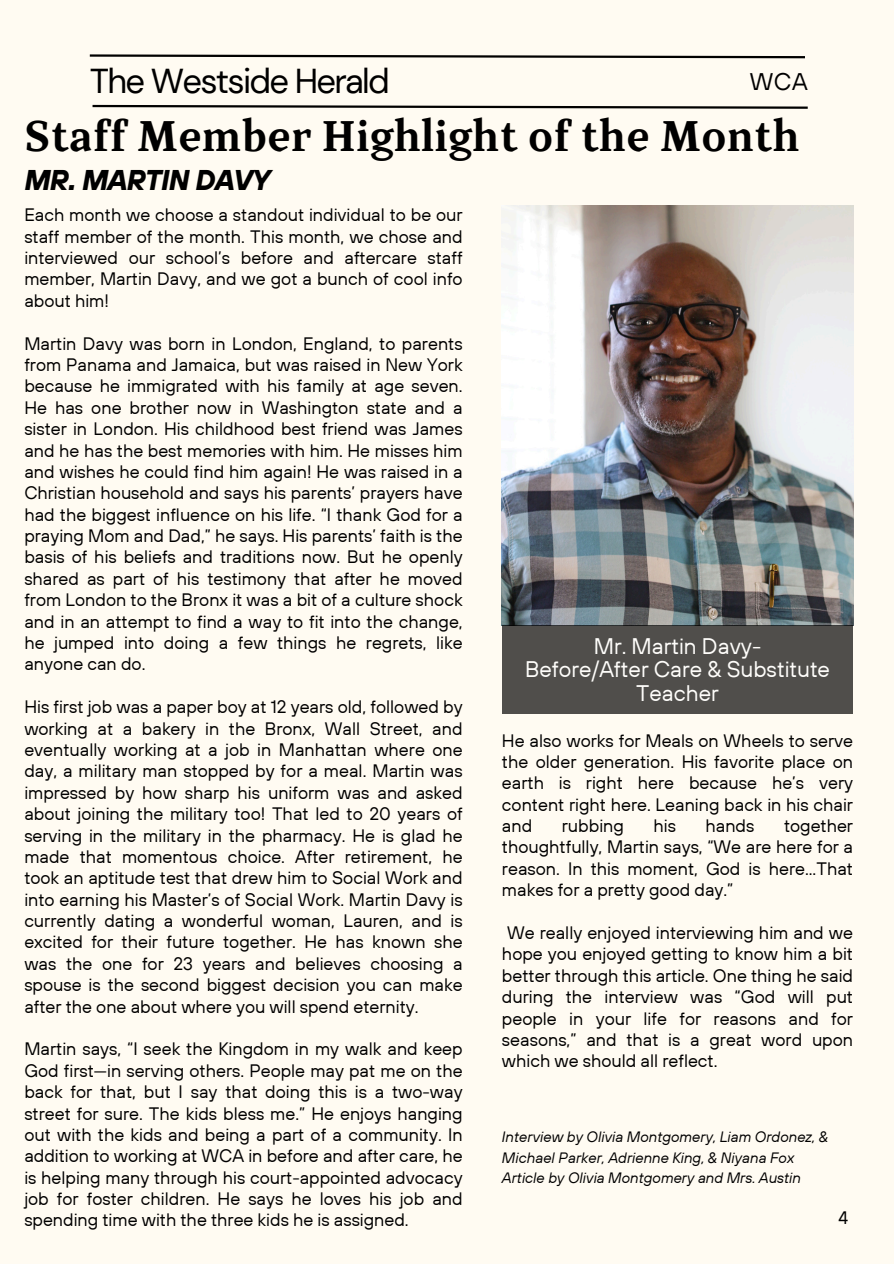
<style>
.page{position:relative;width:894px;height:1264px;background:#fff}
.page>*{position:absolute;margin:0;border:0;box-sizing:border-box;transform-origin:0 0}
.t1{font:700 42.45px "TT Bells";letter-spacing:.01em;color:#000}
.t2{font:34.5px "DM Sans";letter-spacing:-.05em;color:#000}
.t3{font:italic 700 28.5px "TT Hoves";letter-spacing:-.035em;color:#000}
.t4{font:24px "TT Hoves";color:#000}
.t5{font:22.5px/23.7px "TT Hoves";color:#fff;text-align:center}
.t6{font:18px/21.3px "TT Hoves";color:#000;text-align:justify}
.t7{font:italic 15px/20.2px "TT Hoves";color:#000}
</style>
<div class="page">
<div style="left:0;top:0;width:893px;height:1263px;background:#fffbf2"></div>
<img style="left:502px;top:206px;width:351px;height:419px">
<svg style="left:89px;top:54px;width:716px;height:5px"></svg>
<svg style="left:92px;top:104px;width:716px;height:5px"></svg>
<div style="left:502px;top:625px;width:350px;height:89px;background:#504e4b"></div>
<p class="t2" style="left:90px;top:59px;width:301px">The Westside Herald</p>
<h2 class="t4" style="left:749px;top:66px;width:59px">WCA</h2>
<h4 class="t1" style="left:24px;top:110px;width:776px">Staff Member Highlight of the Month</h4>
<p class="t3" style="left:24px;top:161px;width:248px">MR. MARTIN DAVY</p>
<h1 class="t6" style="left:24px;top:204px;width:439px">Each month we choose a standout individual to be our staff member of the month. This month, we chose and interviewed our school’s before and aftercare staff member, Martin Davy, and we got a bunch of cool info about him!</h1>
<h3 class="t6" style="left:24px;top:332px;width:439px">Martin Davy was born in London, England, to parents from Panama and Jamaica, but was raised in New York because he immigrated with his family at age seven.<br>He has one brother now in Washington state and a sister in London. His childhood best friend was James and he has the best memories with him. He misses him and wishes he could find him again! He was raised in a Christian household and says his parents’ prayers have had the biggest influence on his life. “I thank God for a praying Mom and Dad,” he says. His parents’ faith is the basis of his beliefs and traditions now. But he openly shared as part of his testimony that after he moved from London to the Bronx it was a bit of a culture shock and in an attempt to find a way to fit into the change, he jumped into doing a few things he regrets, like anyone can do.</h3>
<h6 class="t6" style="left:24px;top:696px;width:439px">His first job was a paper boy at 12 years old, followed by working at a bakery in the Bronx, Wall Street, and eventually working at a job in Manhattan where one day, a military man stopped by for a meal. Martin was impressed by how sharp his uniform was and asked about joining the military too! That led to 20 years of serving in the military in the pharmacy. He is glad he made that momentous choice. After retirement, he took an aptitude test that drew him to Social Work and into earning his Master’s of Social Work. Martin Davy is currently dating a wonderful woman, Lauren, and is excited for their future together. He has known she was the one for 23 years and believes choosing a spouse is the second biggest decision you can make after the one about where you will spend eternity.</h6>
<h6 class="t6" style="left:24px;top:1038px;width:439px">Martin says, “I seek the Kingdom in my walk and keep God first—in serving others. People may pat me on the back for that, but I say that doing this is a two-way street for sure. The kids bless me.” He enjoys hanging out with the kids and being a part of a community. In addition to working at WCA in before and after care, he is helping many through his court-appointed advocacy job for foster children. He says he loves his job and spending time with the three kids he is assigned.</h6>
<p class="t5" style="left:525px;top:633px;width:306px">Mr. Martin Davy-<br>Before/After Care &amp; Substitute<br>Teacher</p>
<h6 class="t6" style="left:502px;top:729px;width:352px">He also works for Meals on Wheels to serve the older generation. His favorite place on earth is right here because he’s very content right here. Leaning back in his chair and</h6>
<h6 class="t6" style="left:502px;top:814px;width:352px;text-indent:282px">together thoughtfully, Martin says, “We are here for a reason. In this moment, God is here...That makes for a pretty good day.”</h6>
<h6 class="t6" style="left:502px;top:921px;width:352px">We really enjoyed interviewing him and we hope you enjoyed getting to know him a bit better through this article. One thing he said during the interview was “God will put people in your life for reasons and for seasons,” and that is a great word upon which we should all reflect.</h6>
<h6 class="t6" style="left:561px;top:814px;width:64px">rubbing</h6>
<h6 class="t6" style="left:653px;top:814px;width:24px">his</h6>
<h6 class="t6" style="left:705px;top:814px;width:50px">hands</h6>
<h5 class="t7" style="left:502px;top:1126px;width:327px">Interview by Olivia Montgomery, Liam Ordonez, &amp;<br>Michael Parker, Adrienne King, &amp; Niyana Fox</h5>
<h6 class="t7" style="left:502px;top:1167px;width:300px">Article by Olivia Montgomery and Mrs. Austin</h6>
<p class="t6" style="left:838px;top:1206px;width:11px">4</p>
</div>
